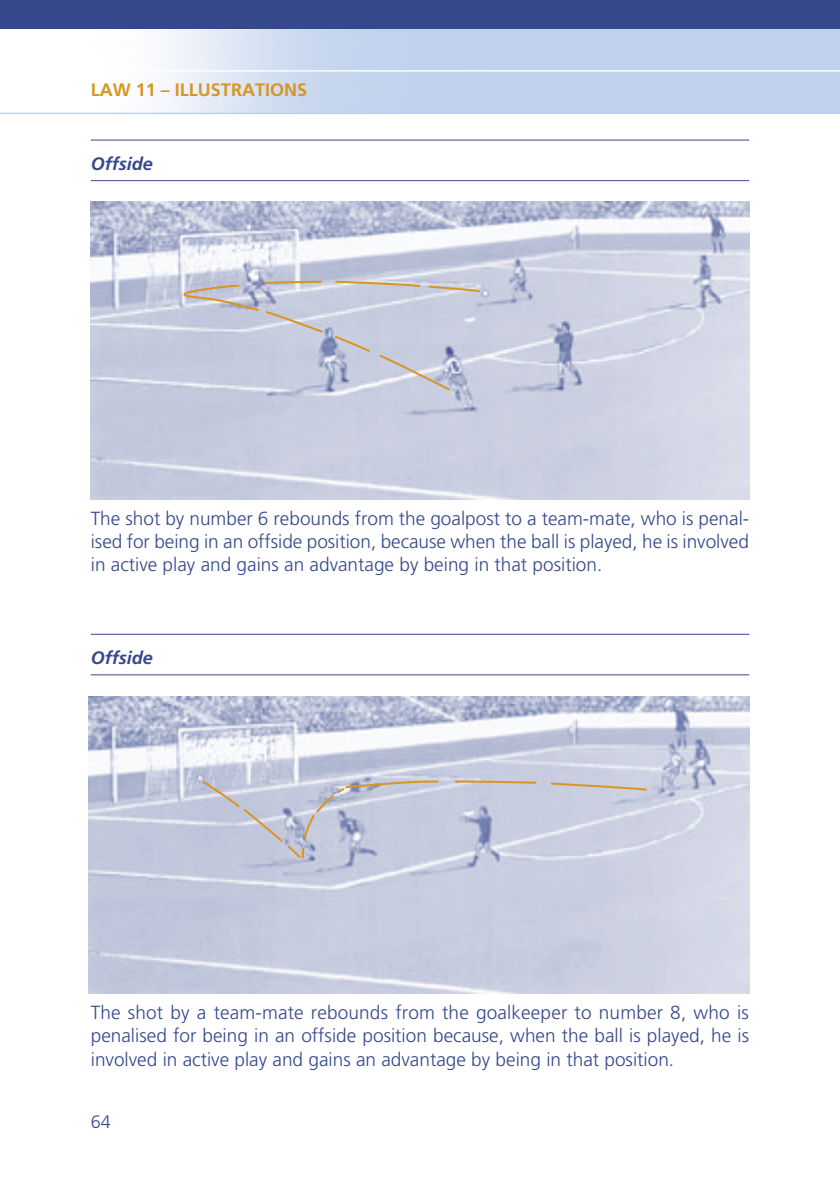
<style>
.page{position:relative;width:840px;height:1191px;background:#fff}
.page>*{position:absolute;margin:0;border:0;box-sizing:border-box;transform-origin:0 0}
.Fliesstext_Frutiger{font:300 19px/23.2px "Frutiger";color:#35488b;text-align:justify}
.Kapitel_Head{font:700 18px "Frutiger";color:#d89523}
.F_A__Board_orange_Titel___Linien_blaue_L{font:italic 700 18px "Frutiger";color:#35488b}
.t1{font:300 18px "Frutiger";color:#35488b}
</style>
<div class="page">
<img style="left:0;top:28px;width:840px;height:85px">
<div style="left:0;top:0;width:839px;height:28px;background:#35488b"></div>
<hr style="left:0;top:70px;width:839px;height:2px;background:#fff">
<hr style="left:0;top:113px;width:839px;height:1px;background:#bbceeb">
<svg style="left:839px;top:0;width:1px;height:28px"></svg>
<img style="left:91px;top:201px;width:657px;height:298px">
<img style="left:89px;top:697px;width:659px;height:296px">
<svg style="left:378px;top:353px;width:72px;height:38px;background:#cacbd5"></svg>
<svg style="left:333px;top:334px;width:38px;height:19px"></svg>
<svg style="left:183px;top:280px;width:141px;height:54px;background:#c6c6d1"></svg>
<svg style="left:334px;top:280px;width:87px;height:8px"></svg>
<svg style="left:427px;top:285px;width:54px;height:8px"></svg>
<svg style="left:202px;top:780px;width:237px;height:79px;background:#c2c6d6"></svg>
<svg style="left:453px;top:779px;width:84px;height:5px"></svg>
<svg style="left:549px;top:781px;width:99px;height:11px"></svg>
<hr style="left:91px;top:140px;width:657px;height:1px;background:#35488b">
<hr style="left:91px;top:180px;width:657px;height:1px;background:#35488b">
<hr style="left:91px;top:634px;width:657px;height:1px;background:#35488b">
<hr style="left:91px;top:674px;width:657px;height:1px;background:#35488b">
<p class="Kapitel_Head" style="left:91px;top:79px;width:218px">LAW 11 – ILLUSTRATIONS</p>
<p class="F_A__Board_orange_Titel___Linien_blaue_L" style="left:91px;top:153px;width:64px">Offside</p>
<p class="Fliesstext_Frutiger" style="left:91px;top:507px;width:659px">The shot by number 6 rebounds from the goalpost to a team-mate, who is penal&shy;ised for being in an offside position, because when the ball is played, he is involved in active play and gains an advantage by being in that position.</p>
<p class="F_A__Board_orange_Titel___Linien_blaue_L" style="left:91px;top:647px;width:64px">Offside</p>
<p class="Fliesstext_Frutiger" style="left:91px;top:1001px;width:659px">The shot by a team-mate rebounds from the goalkeeper to number 8, who is penalised for being in an offside position because, when the ball is played, he is involved in active play and gains an advantage by being in that position.</p>
<p class="t1" style="left:91px;top:1111px;width:22px">64</p>
</div>
